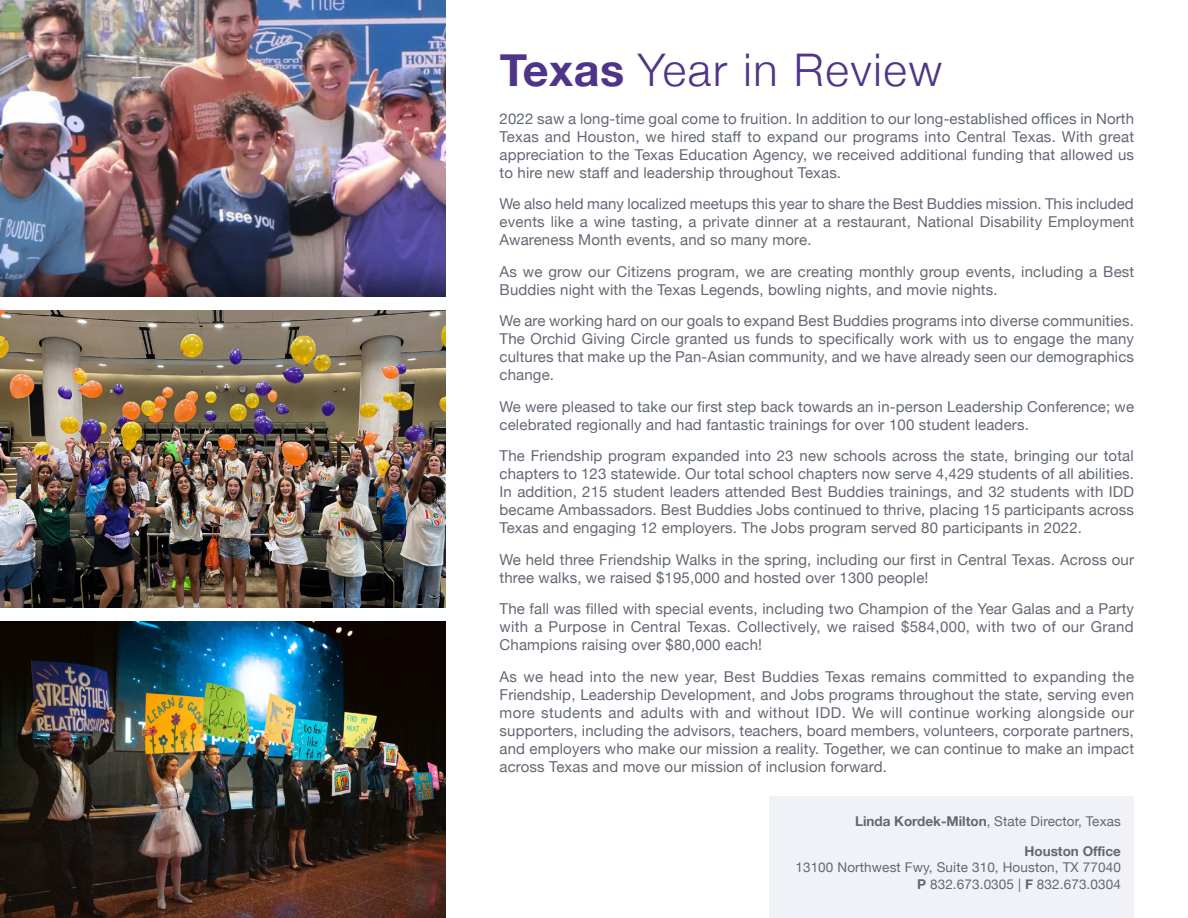
<style>
.page{position:relative;width:1188px;height:918px;background:#fff}
.page>*{position:absolute;margin:0;border:0;box-sizing:border-box;transform-origin:0 0}
.Body_Reg_50_black_10pt_Left_Space_B{font:300 45px "Helvetica Neue";letter-spacing:.04em;color:#4f3588}
.Body_Reg_50_black_10pt_Left_Space_B-2{font:15px/18px "Helvetica Neue";letter-spacing:.01em;color:#626873;text-align:justify}
.STATES_Body_Reg_50_black_10pt_Left_Space{font:13.5px/16.5px "Helvetica Neue";letter-spacing:.01em;color:#626873;text-align:right}
.s1{font-weight:700}
</style>
<div class="page">
<div style="left:770px;top:797px;width:364px;height:121px;background:#f1f2f8"></div>
<img style="left:0;top:0;width:446px;height:297px">
<img style="left:0;top:621px;width:446px;height:297px">
<img style="left:0;top:310px;width:446px;height:298px">
<p class="Body_Reg_50_black_10pt_Left_Space_B" style="left:500px;top:42px;width:444px"><span class="s1">Texas</span> Year in Review</p>
<p class="Body_Reg_50_black_10pt_Left_Space_B-2" style="left:500px;top:109px;width:636px">2022 saw a long-time goal come to fruition. In addition to our long-established offices in North Texas and Houston, we hired staff to expand our programs into Central Texas. With great appreciation to the Texas Education Agency, we received additional funding that allowed us to hire new staff and leadership throughout Texas.</p>
<p class="Body_Reg_50_black_10pt_Left_Space_B-2" style="left:500px;top:195px;width:636px">We also held many localized meetups this year to share the Best Buddies mission. This included events like a wine tasting, a private dinner at a restaurant, National Disability Employment Awareness Month events, and so many more.</p>
<p class="Body_Reg_50_black_10pt_Left_Space_B-2" style="left:500px;top:262px;width:636px">As we grow our Citizens program, we are creating monthly group events, including a Best<br>Buddies night with the Texas Legends, bowling nights, and movie nights.</p>
<p class="Body_Reg_50_black_10pt_Left_Space_B-2" style="left:500px;top:312px;width:636px">We are working hard on our goals to expand Best Buddies programs into diverse communities.<br>The Orchid Giving Circle granted us funds to specifically work with us to engage the many cultures that make up the Pan-Asian community, and we have already seen our demographics change.</p>
<p class="Body_Reg_50_black_10pt_Left_Space_B-2" style="left:500px;top:397px;width:636px">We were pleased to take our first step back towards an in-person Leadership Conference; we celebrated regionally and had fantastic trainings for over 100 student leaders.</p>
<p class="Body_Reg_50_black_10pt_Left_Space_B-2" style="left:500px;top:447px;width:636px">The Friendship program expanded into 23 new schools across the state, bringing our total chapters to 123 statewide. Our total school chapters now serve 4,429 students of all abilities.<br>In addition, 215 student leaders attended Best Buddies trainings, and 32 students with IDD became Ambassadors. Best Buddies Jobs continued to thrive, placing 15 participants across Texas and engaging 12 employers. The Jobs program served 80 participants in 2022.</p>
<p class="Body_Reg_50_black_10pt_Left_Space_B-2" style="left:500px;top:550px;width:636px">We held three Friendship Walks in the spring, including our first in Central Texas. Across our three walks, we raised $195,000 and hosted over 1300 people!</p>
<p class="Body_Reg_50_black_10pt_Left_Space_B-2" style="left:500px;top:600px;width:636px">The fall was filled with special events, including two Champion of the Year Galas and a Party with a Purpose in Central Texas. Collectively, we raised $584,000, with two of our Grand Champions raising over $80,000 each!</p>
<p class="Body_Reg_50_black_10pt_Left_Space_B-2" style="left:500px;top:667px;width:636px">As we head into the new year, Best Buddies Texas remains committed to expanding the Friendship, Leadership Development, and Jobs programs throughout the state, serving even more students and adults with and without IDD. We will continue working alongside our supporters, including the advisors, teachers, board members, volunteers, corporate partners, and employers who make our mission a reality. Together, we can continue to make an impact across Texas and move our mission of inclusion forward.</p>
<p class="STATES_Body_Reg_50_black_10pt_Left_Space" style="left:855px;top:813px;width:267px"><span class="s1">Linda Kordek-Milton</span>, State Director, Texas</p>
<p class="STATES_Body_Reg_50_black_10pt_Left_Space" style="left:795px;top:843px;width:327px"><span class="s1">Houston Office<br></span>13100 Northwest Fwy, Suite 310, Houston, TX 77040<br><span class="s1">P</span> 832.673.0305 | <span class="s1">F</span> 832.673.0304</p>
</div>
